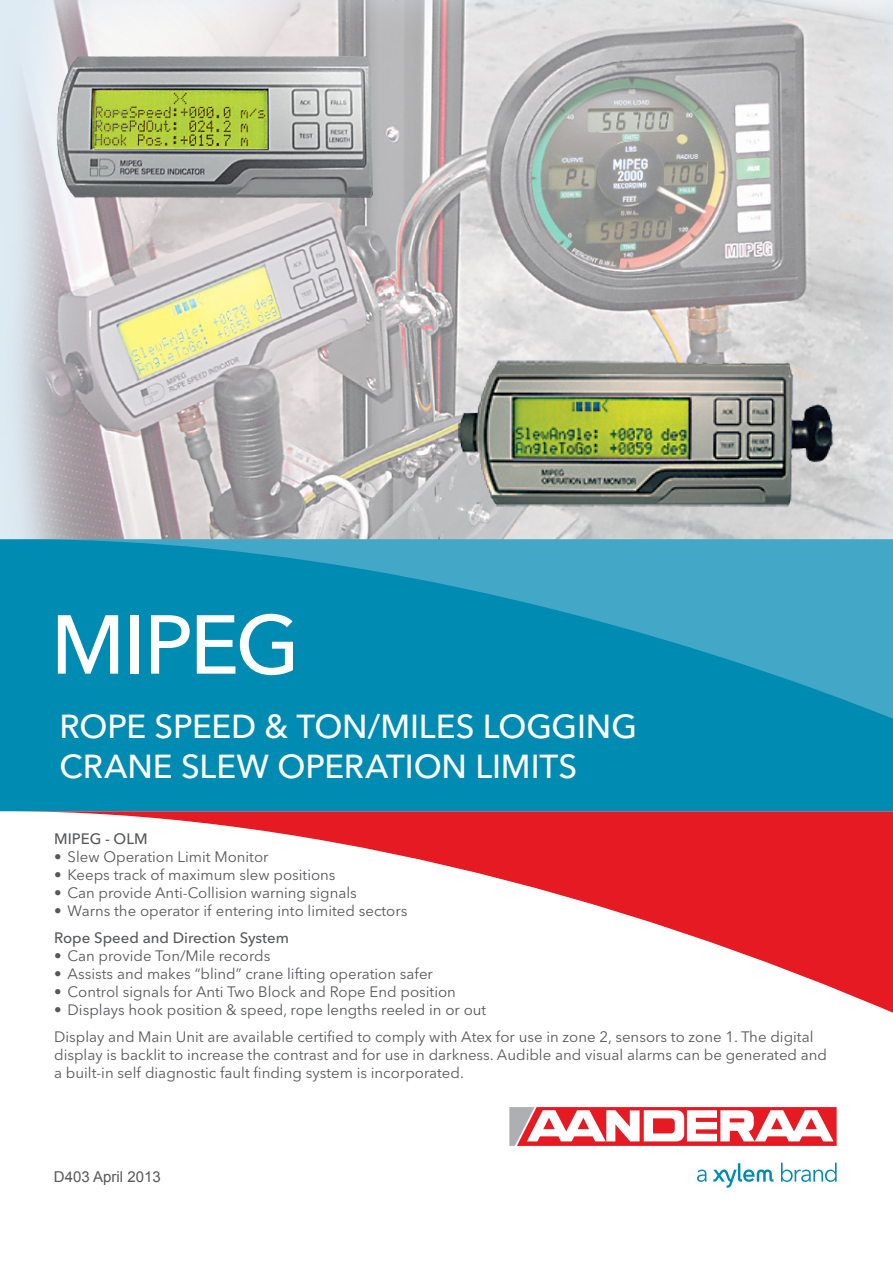
<style>
.page{position:relative;width:893px;height:1263px;background:#fff}
.page>*{position:absolute;margin:0;border:0;box-sizing:border-box;transform-origin:0 0}
.t1{font:500 82.5px "Avenir Next LT Pro";letter-spacing:-.03em;color:#fff}
.t2{font:500 33px/39.6px "Avenir Next LT Pro";letter-spacing:-.005em;color:#fff}
.t3{font:15px/27px "Avenir Next LT Pro";color:#57585a}
.t4{font:500 15px "Avenir Next LT Pro";color:#57585a}
.t5{font:15px "Arial";color:#57585a}
</style>
<div class="page">
<svg style="left:697px;top:1169px;width:10px;height:13px"></svg>
<svg style="left:781px;top:1163px;width:56px;height:19px"></svg>
<svg style="left:713px;top:1163px;width:60px;height:25px"></svg>
<svg style="left:509px;top:1107px;width:328px;height:39px"></svg>
<img style="left:0;top:0;width:893px;height:539px">
<svg style="left:8px;top:811px;width:885px;height:202px"></svg>
<svg style="left:0;top:539px;width:893px;height:272px;background:#0e91b7"></svg>
<img style="left:50px;top:51px;width:335px;height:156px">
<img style="left:454px;top:358px;width:383px;height:153px">
<h1 class="t1" style="left:51px;top:595px;width:251px">MIPEG</h1>
<h2 class="t2" style="left:60px;top:707px;width:579px">ROPE SPEED &amp; TON/MILES LOGGING<br>CRANE SLEW OPERATION LIMITS</h2>
<p class="t4" style="left:54px;top:830px;width:95px">MIPEG - OLM</p>
<p class="t3" style="left:54px;top:844px;width:216px">• Slew Operation Limit Monitor</p>
<p class="t3" style="left:54px;top:862px;width:283px">• Keeps track of maximum slew positions</p>
<p class="t3" style="left:54px;top:880px;width:304px">• Can provide Anti-Collision warning signals</p>
<p class="t3" style="left:54px;top:898px;width:355px">• Warns the operator if entering into limited sectors</p>
<p class="t4" style="left:54px;top:929px;width:237px">Rope Speed and Direction System</p>
<p class="t3" style="left:54px;top:943px;width:218px">• Can provide Ton/Mile records</p>
<p class="t3" style="left:54px;top:961px;width:380px">• Assists and makes “blind” crane lifting operation safer</p>
<p class="t3" style="left:54px;top:979px;width:403px">• Control signals for Anti Two Block and Rope End position</p>
<p class="t3" style="left:54px;top:997px;width:761px">• Displays hook position &amp; speed, rope lengths reeled in or out<br>Display and Main Unit are available certified to comply with Atex for use in zone 2, sensors to zone 1. The digital</p>
<p class="t3" style="left:54px;top:1046px;width:774px;line-height:18px">display is backlit to increase the contrast and for use in darkness. Audible and visual alarms can be generated and a built-in self diagnostic fault finding system is incorporated.</p>
<p class="t5" style="left:54px;top:1167px;width:108px">D403 April 2013</p>
</div>
